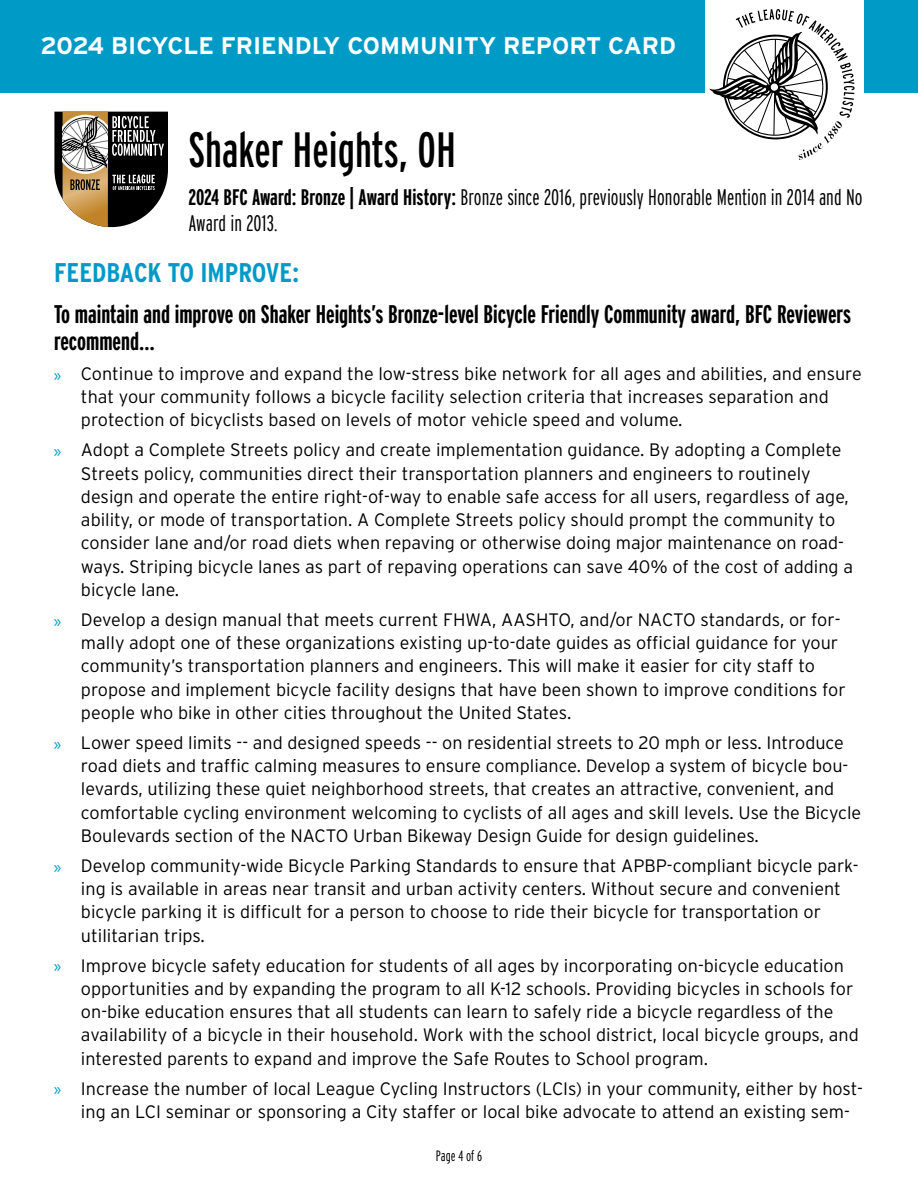
<style>
.page{position:relative;width:918px;height:1188px;background:#fff}
.page>*{position:absolute;margin:0;border:0;box-sizing:border-box;transform-origin:0 0}
.t1{font:extra-condensed 49.5px "Interstate";color:#000}
.t2{font:700 27px "Interstate Condensed";color:#009ac7}
.t3{font:700 extra-condensed 25.5px/27px "Interstate";color:#000}
.t4{font:700 24px "Interstate";color:#fff}
.t5{font:300 22.5px/25.5px "Interstate Compressed";letter-spacing:.005em;color:#000}
.t6{font:300 18px/23.2px "Interstate";color:#000}
.t7{font:300 extra-condensed 15px "Interstate";color:#000}
.s1{font-weight:700}
.s2{font-family:"Myriad Pro";font-weight:400;color:#009ac7}
</style>
<div class="page">
<div style="left:0;top:0;width:918px;height:93px;background:#009ac7"></div>
<div style="left:705px;top:0;width:159px;height:162px;background:#fff"></div>
<svg style="left:709px;top:9px;width:146px;height:151px"></svg>
<svg style="left:54px;top:112px;width:114px;height:115px"></svg>
<h3 class="t4" style="left:40px;top:32px;width:637px">2024 BICYCLE FRIENDLY COMMUNITY REPORT CARD</h3>
<h1 class="t1" style="left:188px;top:119px;width:269px">Shaker Heights, OH</h1>
<p class="t5" style="left:188px;top:185px;width:676px"><span class="s1">2024 BFC Award: Bronze | Award History:</span> Bronze since 2016, previously Honorable Mention in 2014 and No<br>Award in 2013.</p>
<h2 class="t2" style="left:54px;top:258px;width:247px">FEEDBACK TO IMPROVE:</h2>
<h3 class="t3" style="left:54px;top:300px;width:799px">To maintain and improve on Shaker Heights’s Bronze-level Bicycle Friendly Community award, BFC Reviewers recommend…</h3>
<p class="t6" style="left:81px;top:362px;width:782px;text-indent:-27px"><span class="s2">»</span> Continue to improve and expand the low-stress bike network for all ages and abilities, and ensure that your community follows a bicycle facility selection criteria that increases separation and protection of bicyclists based on levels of motor vehicle speed and volume.</p>
<p class="t6" style="left:81px;top:438px;width:774px;text-indent:-27px"><span class="s2">»</span> Adopt a Complete Streets policy and create implementation guidance. By adopting a Complete Streets policy, communities direct their transportation planners and engineers to routinely design and operate the entire right-of-way to enable safe access for all users, regardless of age, ability, or mode of transportation. A Complete Streets policy should prompt the community to consider lane and/or road diets when repaving or otherwise doing major maintenance on road&shy;ways. Striping bicycle lanes as part of repaving operations can save 40% of the cost of adding a bicycle lane.</p>
<p class="t6" style="left:81px;top:608px;width:766px;text-indent:-27px"><span class="s2">»</span> Develop a design manual that meets current FHWA, AASHTO, and/or NACTO standards, or for&shy;mally adopt one of these organizations existing up-to-date guides as official guidance for your community’s transportation planners and engineers. This will make it easier for city staff to propose and implement bicycle facility designs that have been shown to improve conditions for people who bike in other cities throughout the United States.</p>
<p class="t6" style="left:81px;top:731px;width:782px;text-indent:-27px"><span class="s2">»</span> Lower speed limits -- and designed speeds -- on residential streets to 20 mph or less. Introduce road diets and traffic calming measures to ensure compliance. Develop a system of bicycle bou&shy;levards, utilizing these quiet neighborhood streets, that creates an attractive, convenient, and comfortable cycling environment welcoming to cyclists of all ages and skill levels. Use the Bicycle Boulevards section of the NACTO Urban Bikeway Design Guide for design guidelines.</p>
<p class="t6" style="left:81px;top:854px;width:779px;text-indent:-27px"><span class="s2">»</span> Develop community-wide Bicycle Parking Standards to ensure that APBP-compliant bicycle park&shy;ing is available in areas near transit and urban activity centers. Without secure and convenient bicycle parking it is difficult for a person to choose to ride their bicycle for transportation or utilitarian trips.</p>
<p class="t6" style="left:81px;top:953px;width:779px;text-indent:-27px"><span class="s2">»</span> Improve bicycle safety education for students of all ages by incorporating on-bicycle education opportunities and by expanding the program to all K-12 schools. Providing bicycles in schools for on-bike education ensures that all students can learn to safely ride a bicycle regardless of the availability of a bicycle in their household. Work with the school district, local bicycle groups, and interested parents to expand and improve the Safe Routes to School program.</p>
<p class="t6" style="left:81px;top:1076px;width:784px;text-indent:-27px"><span class="s2">»</span> Increase the number of local League Cycling Instructors (LCIs) in your community, either by host&shy;ing an LCI seminar or sponsoring a City staffer or local bike advocate to attend an existing sem-</p>
<p class="t7" style="left:436px;top:1147px;width:48px">Page 4 of 6</p>
</div>
